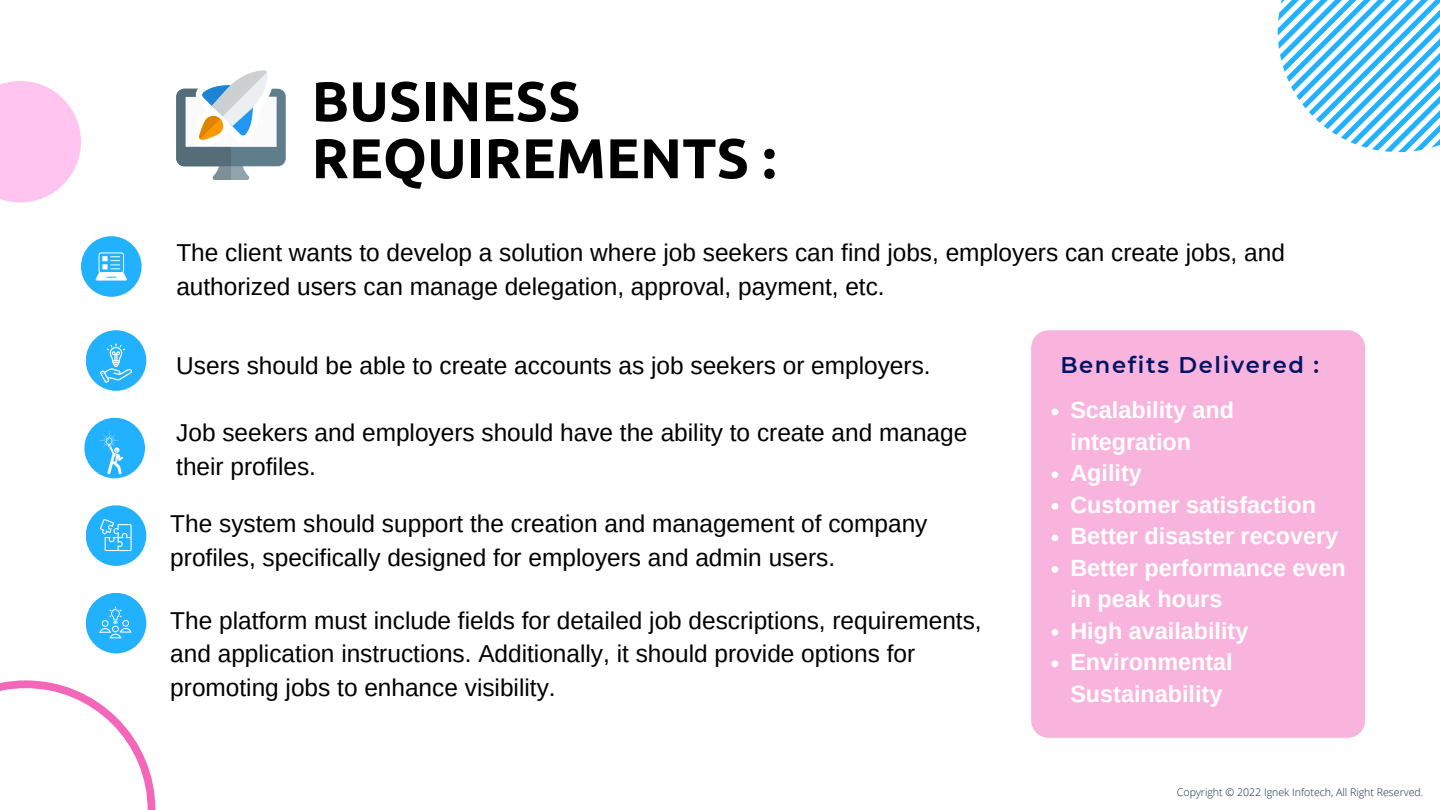
<style>
.page{position:relative;width:1440px;height:810px;background:#fff}
.page>*{position:absolute;margin:0;border:0;box-sizing:border-box;transform-origin:0 0}
.t1{font:700 56px/57px "Ubuntu";color:#000}
.t2{font:24.4px/33.8px "Arimo";color:#000}
.t3{font:700 23.4px/31.5px "Arimo";color:#fff}
.t4{font:600 22.7px "Montserrat";letter-spacing:.075em;color:#001565}
.t5{font:300 10.6px "Open Sans";color:#142740}
</style>
<div class="page">
<svg style="left:0;top:680px;width:155px;height:130px"></svg>
<div style="left:81px;top:236px;width:61px;height:61px;background:#21b1ff;border-radius:50%"></div>
<svg style="left:176px;top:70px;width:110px;height:110px"></svg>
<svg style="left:96px;top:252px;width:31px;height:29px"></svg>
<div style="left:86px;top:330px;width:60px;height:61px;background:#21b1ff;border-radius:50%"></div>
<div style="left:84px;top:418px;width:61px;height:60px;background:#21b1ff;border-radius:50%"></div>
<div style="left:86px;top:505px;width:60px;height:61px;background:#21b1ff;border-radius:50%"></div>
<div style="left:86px;top:593px;width:60px;height:60px;background:#21b1ff;border-radius:50%"></div>
<svg style="left:100px;top:344px;width:32px;height:39px"></svg>
<svg style="left:99px;top:431px;width:24px;height:43px"></svg>
<svg style="left:100px;top:519px;width:32px;height:32px"></svg>
<svg style="left:99px;top:607px;width:32px;height:31px"></svg>
<div style="left:0;top:81px;width:81px;height:121px;background:#ffc4ef"></div>
<div style="left:1031px;top:330px;width:334px;height:408px;background:#f9b4dd;border-radius:18px"></div>
<svg style="left:1052px;top:408px;width:6px;height:7px"></svg>
<svg style="left:1052px;top:471px;width:6px;height:7px"></svg>
<svg style="left:1052px;top:503px;width:6px;height:7px"></svg>
<svg style="left:1052px;top:534px;width:6px;height:7px"></svg>
<svg style="left:1052px;top:566px;width:6px;height:7px"></svg>
<svg style="left:1052px;top:629px;width:6px;height:7px"></svg>
<svg style="left:1052px;top:660px;width:6px;height:7px"></svg>
<svg style="left:1278px;top:0;width:162px;height:152px"></svg>
<p class="t1" style="left:312px;top:72px;width:466px">BUSINESS<br>REQUIREMENTS :</p>
<p class="t2" style="left:176px;top:236px;width:1110px">The client wants to develop a solution where job seekers can find jobs, employers can create jobs, and authorized users can manage delegation, approval, payment, etc.</p>
<p class="t2" style="left:176px;top:348px;width:756px">Users should be able to create accounts as job seekers or employers.</p>
<p class="t2" style="left:176px;top:416px;width:793px">Job seekers and employers should have the ability to create and manage their profiles.</p>
<p class="t2" style="left:170px;top:507px;width:759px">The system should support the creation and management of company profiles, specifically designed for employers and admin users.</p>
<p class="t2" style="left:170px;top:603px;width:813px">The platform must include fields for detailed job descriptions, requirements, and application instructions. Additionally, it should provide options for promoting jobs to enhance visibility.</p>
<p class="t4" style="left:1060px;top:351px;width:260px">Benefits Delivered :</p>
<p class="t3" style="left:1070px;top:394px;width:165px">Scalability and integration</p>
<p class="t3" style="left:1070px;top:457px;width:73px">Agility</p>
<p class="t3" style="left:1070px;top:489px;width:247px">Customer satisfaction</p>
<p class="t3" style="left:1070px;top:520px;width:269px">Better disaster recovery</p>
<p class="t3" style="left:1070px;top:552px;width:277px">Better performance even in peak hours</p>
<p class="t3" style="left:1070px;top:615px;width:180px">High availability</p>
<p class="t3" style="left:1070px;top:646px;width:164px">Environmental<br>Sustainability</p>
<p class="t5" style="left:1177px;top:784px;width:248px">Copyright © 2022 Ignek Infotech, All Right Reserved.</p>
</div>
